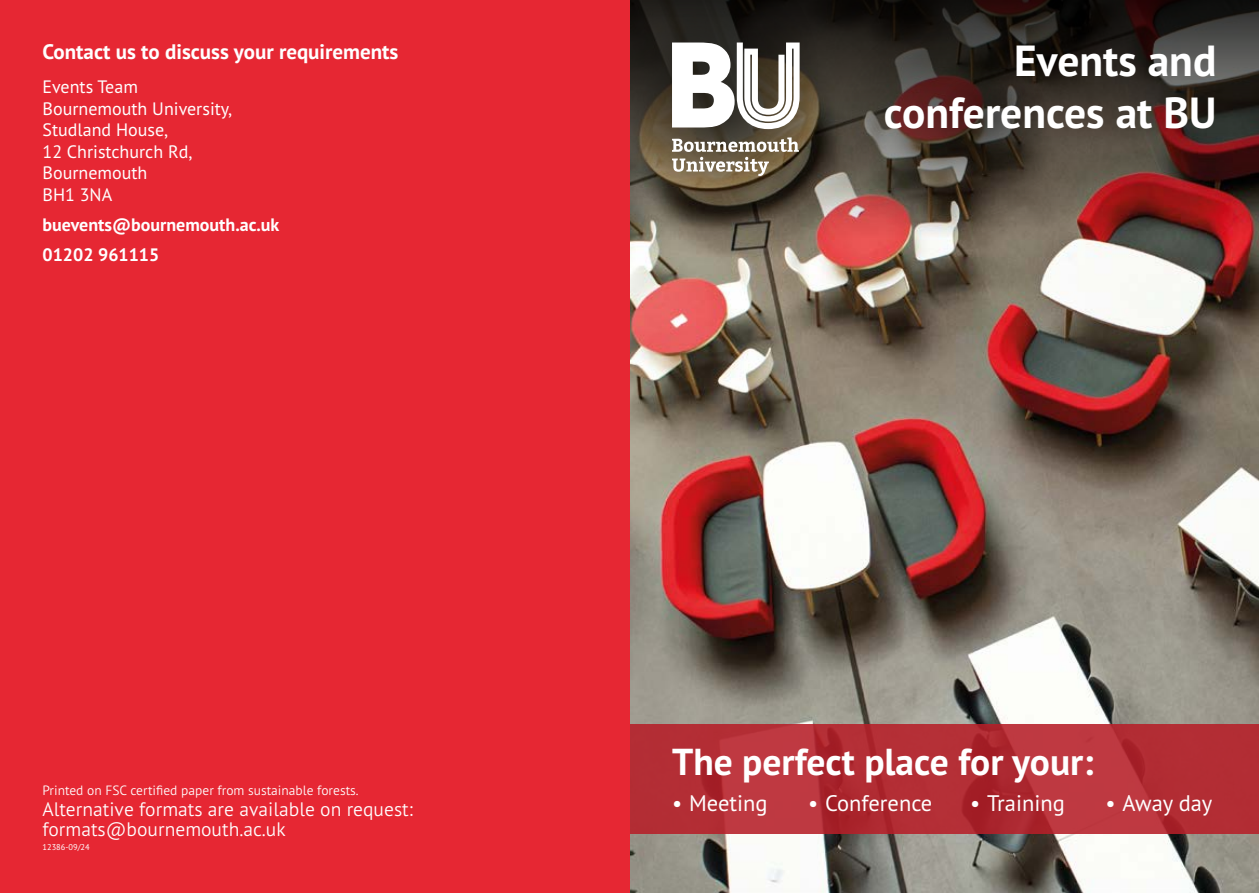
<style>
.page{position:relative;width:1259px;height:893px;background:#fff}
.page>*{position:absolute;margin:0;border:0;box-sizing:border-box;transform-origin:0 0}
.t1{font:700 43.5px/52.2px "PT Sans Pro";color:#fff;text-align:right}
.t2{font:700 37.5px "PT Sans Pro";color:#fff}
.t3{font:22.5px "PT Sans Pro";color:#fff}
.t4{font:700 21px "PT Sans Pro";color:#fff}
.t5{font:300 19.5px "PT Sans Pro";color:#fff}
.t6{font:18px/21.6px "PT Sans Pro";color:#fff}
.t7{font:700 18px "PT Sans Pro";color:#fff}
.t8{font:300 13.5px "PT Sans Pro";color:#fff}
.t9{font:8.4px "PT Sans Pro";color:#fff}
</style>
<div class="page">
<img style="left:629px;top:248px;width:630px;height:645px">
<svg style="left:629px;top:0;width:630px;height:248px;background:#543933"></svg>
<svg style="left:629px;top:0;width:189px;height:205px;background:#3d3429"></svg>
<svg style="left:629px;top:725px;width:630px;height:109px;background:#b42f36"></svg>
<div style="left:0;top:0;width:629px;height:893px;background:#e62733"></div>
<svg style="left:835px;top:20px;width:218px;height:218px;background:#504139"></svg>
<svg style="left:938px;top:63px;width:110px;height:109px;background:#382822"></svg>
<svg style="left:672px;top:137px;width:127px;height:39px"></svg>
<svg style="left:672px;top:43px;width:127px;height:86px"></svg>
<h1 class="t4" style="left:43px;top:37px;width:357px">Contact us to discuss your requirements</h1>
<p class="t6" style="left:43px;top:75px;width:191px">Events Team<br>Bournemouth University,<br>Studland House,<br>12 Christchurch Rd,<br>Bournemouth<br>BH1 3NA</p>
<p class="t7" style="left:43px;top:213px;width:238px">buevents@bournemouth.ac.uk</p>
<p class="t7" style="left:43px;top:243px;width:118px">01202 961115</p>
<p class="t1" style="left:884px;top:34px;width:334px">Events and conferences at BU</p>
<h1 class="t2" style="left:672px;top:737px;width:423px">The perfect place for your:</h1>
<p class="t8" style="left:43px;top:782px;width:318px">Printed on FSC certifed paper from sustainable forests.</p>
<p class="t5" style="left:43px;top:796px;width:372px">Alternative formats are available on request:</p>
<p class="t3" style="left:672px;top:788px;width:97px">• Meeting</p>
<p class="t3" style="left:808px;top:788px;width:126px">• Conference</p>
<p class="t3" style="left:970px;top:788px;width:96px">• Training</p>
<p class="t3" style="left:1105px;top:788px;width:108px">• Away day</p>
<p class="t5" style="left:43px;top:816px;width:245px">formats@bournemouth.ac.uk</p>
<p class="t9" style="left:43px;top:842px;width:49px">12386-09/24</p>
</div>
